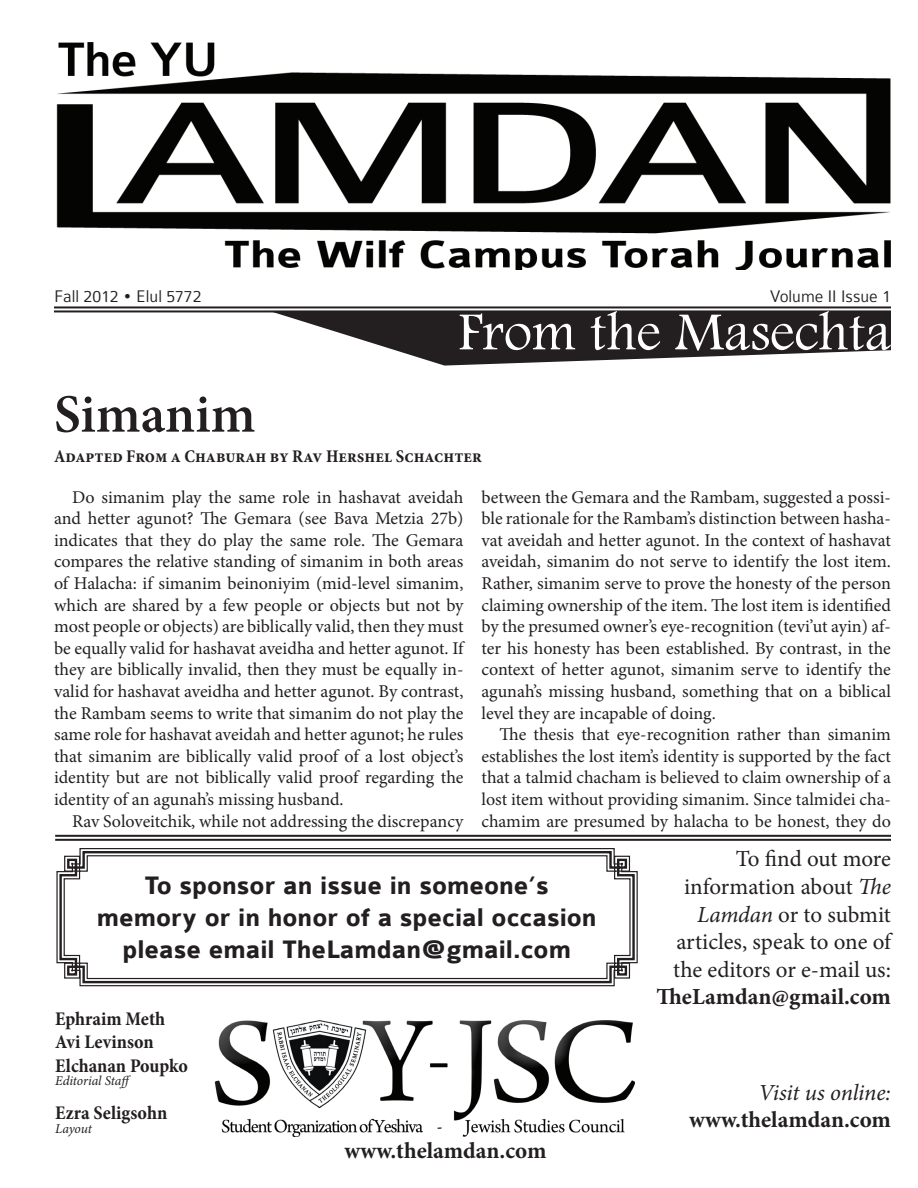
<style>
.page{position:relative;width:918px;height:1188px;background:#fff}
.page>*{position:absolute;margin:0;border:0;box-sizing:border-box;transform-origin:0 0}
.t1{font:55.5px "Footlight MT Light";color:#fff}
.t2{font:600 54px "Minion Pro";color:#231f20}
.t3{font:700 27px/32.4px "Colaborate";color:#231f20;text-align:center}
.t4{font:22.95px/27.6px "Minion Pro";letter-spacing:-.005em;color:#231f20;text-align:right}
.t5{font:700 22.95px "Minion Pro";color:#231f20}
.t6{font:italic 22.95px "Minion Pro";letter-spacing:-.01em;color:#231f20}
.t7{font:700 condensed 19.5px/23.4px "Minion Pro";color:#231f20}
.t8{font:18px/21.6px "Minion Pro";color:#231f20;text-align:justify}
.t9{font:700 condensed 18px "Minion Pro";color:#231f20}
.t10{font:300 18px "Colaborate";color:#231f20}
.t11{font:italic 13.5px "Minion Pro";letter-spacing:-.01em;color:#231f20}
.s1{font-style:italic}
</style>
<div class="page">
<img style="left:56px;top:42px;width:835px;height:228px">
<hr style="left:54px;top:306px;width:837px;height:2px;background:#231f20">
<hr style="left:54px;top:310px;width:837px;height:2px;background:#231f20">
<hr style="left:55px;top:835px;width:836px;height:2px;background:#231f20">
<hr style="left:55px;top:839px;width:836px;height:2px;background:#231f20">
<svg style="left:56px;top:848px;width:582px;height:139px"></svg>
<svg style="left:58px;top:850px;width:578px;height:134px"></svg>
<svg style="left:63px;top:855px;width:568px;height:125px"></svg>
<img style="left:214px;top:1020px;width:421px;height:116px">
<svg style="left:269px;top:312px;width:622px;height:54px"></svg>
<p class="t10" style="left:54px;top:287px;width:149px">Fall 2012 • Elul 5772</p>
<p class="t10" style="left:770px;top:287px;width:123px">Volume II Issue 1</p>
<h1 class="t1" style="left:458px;top:299px;width:434px">From the Masechta</h1>
<h2 class="t2" style="left:54px;top:377px;width:203px">Simanim</h2>
<p class="t9" style="left:54px;top:444px;width:429px">Adapted From a Chaburah by Rav Hershel Schachter</p>
<p class="t8" style="left:54px;top:486px;width:411px;text-indent:18px">Do simanim play the same role in hashavat aveidah and hetter agunot? The Gemara (see Bava Metzia 27b) indicates that they do play the same role. The Gemara compares the relative standing of simanim in both areas of Halacha: if simanim beinoniyim (mid-level simanim, which are shared by a few people or objects but not by most people or objects) are biblically valid, then they must be equally valid for hashavat aveidha and hetter agunot. If they are biblically invalid, then they must be equally in&shy;valid for hashavat aveidha and hetter agunot. By contrast, the Rambam seems to write that simanim do not play the same role for hashavat aveidah and hetter agunot; he rules that simanim are biblically valid proof of a lost object’s identity but are not biblically valid proof regarding the identity of an agunah’s missing husband.</p>
<p class="t8" style="left:72px;top:810px;width:393px">Rav Soloveitchik, while not addressing the discrepancy</p>
<p class="t8" style="left:482px;top:486px;width:411px">between the Gemara and the Rambam, suggested a possi&shy;ble rationale for the Rambam’s distinction between hasha&shy;vat aveidah and hetter agunot. In the context of hashavat aveidah, simanim do not serve to identify the lost item.<br>Rather, simanim serve to prove the honesty of the person claiming ownership of the item. The lost item is identified by the presumed owner’s eye-recognition (tevi’ut ayin) af&shy;ter his honesty has been established. By contrast, in the context of hetter agunot, simanim serve to identify the agunah’s missing husband, something that on a biblical level they are incapable of doing.</p>
<p class="t8" style="left:482px;top:724px;width:411px;text-indent:18px">The thesis that eye-recognition rather than simanim establishes the lost item’s identity is supported by the fact that a talmid chacham is believed to claim ownership of a lost item without providing simanim. Since talmidei cha&shy;chamim are presumed by halacha to be honest, they do</p>
<h3 class="t3" style="left:97px;top:870px;width:501px">To sponsor an issue in someone’s memory or in honor of a special occasion please email TheLamdan@gmail.com</h3>
<p class="t7" style="left:55px;top:1007px;width:134px">Ephraim Meth<br>Avi Levinson<br>Elchanan Poupko</p>
<p class="t11" style="left:55px;top:1072px;width:79px">Editorial Staff</p>
<p class="t7" style="left:55px;top:1101px;width:114px">Ezra Seligsohn</p>
<p class="t11" style="left:55px;top:1119px;width:38px">Layout</p>
<p class="t5" style="left:345px;top:1134px;width:203px">www.thelamdan.com</p>
<p class="t4" style="left:673px;top:845px;width:219px">To find out more information about <span class="s1">The<br>Lamdan</span> or to submit articles, speak to one of the editors or e-mail us:</p>
<p class="t5" style="left:657px;top:981px;width:236px">TheLamdan@gmail.com</p>
<p class="t6" style="left:758px;top:1077px;width:134px">Visit us online:</p>
<p class="t5" style="left:689px;top:1104px;width:203px">www.thelamdan.com</p>
</div>
